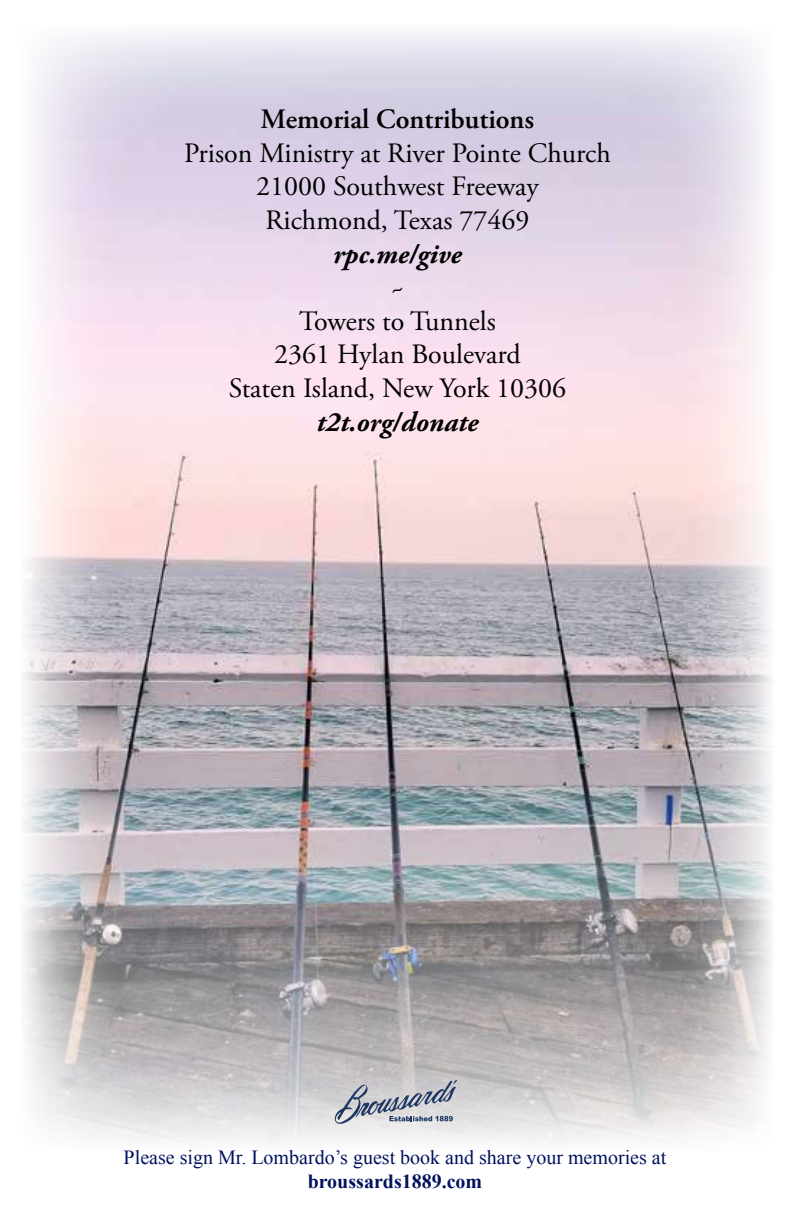
<style>
.page{position:relative;width:792px;height:1224px;background:#fff}
.page>*{position:absolute;margin:0;border:0;box-sizing:border-box;transform-origin:0 0}
.t1{font:28px/33.6px "Adobe Garamond Pro";color:#000;text-align:center}
.t2{font:italic 700 28px "Adobe Garamond Pro";color:#000}
.t3{font:600 28px "Adobe Garamond Pro";color:#000}
.t4{font:20px "Times New Roman";color:#00115e}
.t5{font:700 20px "Times New Roman";color:#00115e}
</style>
<div class="page">
<img style="left:23px;top:33px;width:749px;height:1110px">
<svg style="left:335px;top:1080px;width:122px;height:45px;background:#b3b6c0"></svg>
<p class="t3" style="left:261px;top:103px;width:275px">Memorial Contributions</p>
<p class="t1" style="left:184px;top:137px;width:428px">Prison Ministry at River Pointe Church<br>21000 Southwest Freeway<br>Richmond, Texas 77469</p>
<p class="t2" style="left:333px;top:238px;width:130px">rpc.me/give</p>
<p class="t1" style="left:229px;top:272px;width:339px">~<br>Towers to Tunnels<br>2361 Hylan Boulevard<br>Staten Island, New York 10306</p>
<p class="t2" style="left:317px;top:406px;width:163px">t2t.org/donate</p>
<p class="t4" style="left:124px;top:1144px;width:544px">Please sign Mr. Lombardo’s guest book and share your memories at</p>
<p class="t5" style="left:308px;top:1168px;width:176px">broussards1889.com</p>
</div>
